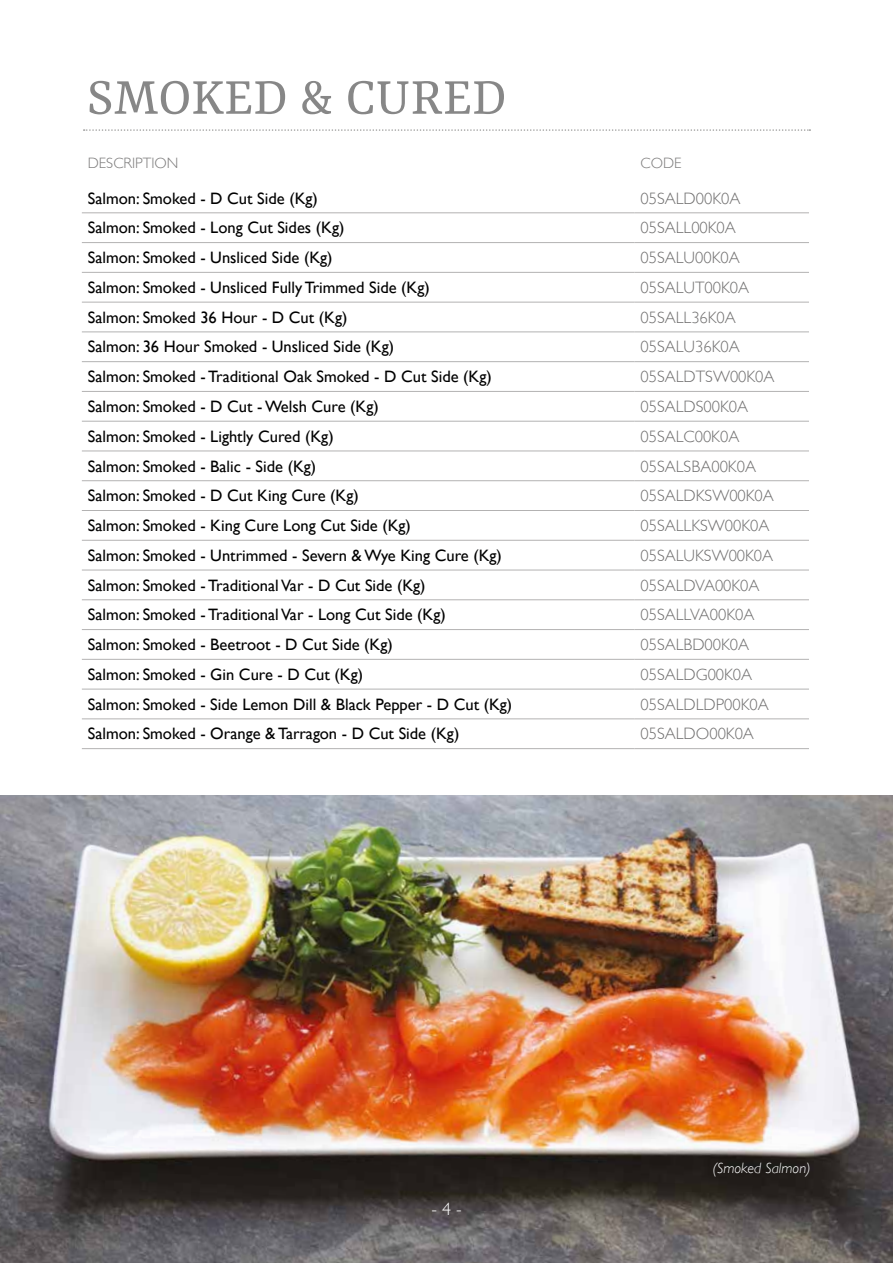
<style>
.page{position:relative;width:893px;height:1263px;background:#fff}
.page>*{position:absolute;margin:0;border:0;box-sizing:border-box;transform-origin:0 0}
.t1{font:57px "Rasa";color:#878787}
.t2{font:300 18px "Gill Sans";color:#fff}
.t3{font:16.5px "Gill Sans";color:#000}
.t4{font:300 16.5px "Gill Sans";color:#706f6f}
.t5{font:300 15px "Gill Sans";color:#7c7b7b}
.t6{font:italic 300 15px "Gill Sans";color:#fff}
</style>
<div class="page">
<img style="left:0;top:795px;width:893px;height:468px">
<hr style="left:82px;top:212px;width:553px;height:1px;background:#b3b2b2">
<hr style="left:635px;top:212px;width:174px;height:1px;background:#b3b2b2">
<hr style="left:82px;top:242px;width:553px;height:1px;background:#b3b2b2">
<hr style="left:635px;top:242px;width:174px;height:1px;background:#b3b2b2">
<hr style="left:82px;top:272px;width:553px;height:1px;background:#b3b2b2">
<hr style="left:635px;top:272px;width:174px;height:1px;background:#b3b2b2">
<hr style="left:82px;top:302px;width:553px;height:1px;background:#b3b2b2">
<hr style="left:635px;top:302px;width:174px;height:1px;background:#b3b2b2">
<hr style="left:82px;top:331px;width:553px;height:1px;background:#b3b2b2">
<hr style="left:635px;top:331px;width:174px;height:1px;background:#b3b2b2">
<hr style="left:82px;top:361px;width:553px;height:1px;background:#b3b2b2">
<hr style="left:635px;top:361px;width:174px;height:1px;background:#b3b2b2">
<hr style="left:82px;top:391px;width:553px;height:1px;background:#b3b2b2">
<hr style="left:635px;top:391px;width:174px;height:1px;background:#b3b2b2">
<hr style="left:82px;top:421px;width:553px;height:1px;background:#b3b2b2">
<hr style="left:635px;top:421px;width:174px;height:1px;background:#b3b2b2">
<hr style="left:82px;top:451px;width:553px;height:1px;background:#b3b2b2">
<hr style="left:635px;top:451px;width:174px;height:1px;background:#b3b2b2">
<hr style="left:82px;top:480px;width:553px;height:1px;background:#b3b2b2">
<hr style="left:635px;top:480px;width:174px;height:1px;background:#b3b2b2">
<hr style="left:82px;top:510px;width:553px;height:1px;background:#b3b2b2">
<hr style="left:635px;top:510px;width:174px;height:1px;background:#b3b2b2">
<hr style="left:82px;top:540px;width:553px;height:1px;background:#b3b2b2">
<hr style="left:635px;top:540px;width:174px;height:1px;background:#b3b2b2">
<hr style="left:82px;top:570px;width:553px;height:1px;background:#b3b2b2">
<hr style="left:635px;top:570px;width:174px;height:1px;background:#b3b2b2">
<hr style="left:82px;top:599px;width:553px;height:1px;background:#b3b2b2">
<hr style="left:635px;top:599px;width:174px;height:1px;background:#b3b2b2">
<hr style="left:82px;top:629px;width:553px;height:1px;background:#b3b2b2">
<hr style="left:635px;top:629px;width:174px;height:1px;background:#b3b2b2">
<hr style="left:82px;top:659px;width:553px;height:1px;background:#b3b2b2">
<hr style="left:635px;top:659px;width:174px;height:1px;background:#b3b2b2">
<hr style="left:82px;top:689px;width:553px;height:1px;background:#b3b2b2">
<hr style="left:635px;top:689px;width:174px;height:1px;background:#b3b2b2">
<hr style="left:82px;top:718px;width:553px;height:1px;background:#b3b2b2">
<hr style="left:635px;top:718px;width:174px;height:1px;background:#b3b2b2">
<hr style="left:82px;top:748px;width:553px;height:1px;background:#b3b2b2">
<hr style="left:635px;top:748px;width:174px;height:1px;background:#b3b2b2">
<svg style="left:84px;top:129px;width:726px;height:2px"></svg>
<h1 class="t1" style="left:87px;top:64px;width:421px">SMOKED &amp; CURED</h1>
<p class="t5" style="left:88px;top:152px;width:92px">DESCRIPTION</p>
<p class="t5" style="left:641px;top:152px;width:42px">CODE</p>
<p class="t3" style="left:88px;top:188px;width:232px">Salmon: Smoked - D Cut Side (Kg)</p>
<p class="t4" style="left:641px;top:185px;width:101px">05SALD00K0A</p>
<p class="t3" style="left:88px;top:218px;width:258px">Salmon: Smoked - Long Cut Sides (Kg)</p>
<p class="t4" style="left:641px;top:215px;width:97px">05SALL00K0A</p>
<p class="t3" style="left:88px;top:248px;width:246px">Salmon: Smoked - Unsliced Side (Kg)</p>
<p class="t4" style="left:641px;top:245px;width:101px">05SALU00K0A</p>
<p class="t3" style="left:88px;top:278px;width:343px">Salmon: Smoked - Unsliced Fully Trimmed Side (Kg)</p>
<p class="t4" style="left:641px;top:274px;width:110px">05SALUT00K0A</p>
<p class="t3" style="left:88px;top:307px;width:261px">Salmon: Smoked 36 Hour - D Cut (Kg)</p>
<p class="t4" style="left:641px;top:304px;width:97px">05SALL36K0A</p>
<p class="t3" style="left:88px;top:337px;width:308px">Salmon: 36 Hour Smoked - Unsliced Side (Kg)</p>
<p class="t4" style="left:641px;top:334px;width:101px">05SALU36K0A</p>
<p class="t3" style="left:88px;top:367px;width:405px">Salmon: Smoked - Traditional Oak Smoked - D Cut Side (Kg)</p>
<p class="t4" style="left:641px;top:364px;width:135px">05SALDTSW00K0A</p>
<p class="t3" style="left:88px;top:397px;width:292px">Salmon: Smoked - D Cut - Welsh Cure (Kg)</p>
<p class="t4" style="left:641px;top:394px;width:109px">05SALDS00K0A</p>
<p class="t3" style="left:88px;top:426px;width:247px">Salmon: Smoked - Lightly Cured (Kg)</p>
<p class="t4" style="left:641px;top:423px;width:100px">05SALC00K0A</p>
<p class="t3" style="left:88px;top:456px;width:230px">Salmon: Smoked - Balic - Side (Kg)</p>
<p class="t4" style="left:641px;top:453px;width:117px">05SALSBA00K0A</p>
<p class="t3" style="left:88px;top:486px;width:272px">Salmon: Smoked - D Cut King Cure (Kg)</p>
<p class="t4" style="left:641px;top:483px;width:135px">05SALDKSW00K0A</p>
<p class="t3" style="left:88px;top:516px;width:325px">Salmon: Smoked - King Cure Long Cut Side (Kg)</p>
<p class="t4" style="left:641px;top:513px;width:130px">05SALLKSW00K0A</p>
<p class="t3" style="left:88px;top:546px;width:416px">Salmon: Smoked - Untrimmed - Severn &amp; Wye King Cure (Kg)</p>
<p class="t4" style="left:641px;top:542px;width:134px">05SALUKSW00K0A</p>
<p class="t3" style="left:88px;top:575px;width:339px">Salmon: Smoked - Traditional Var - D Cut Side (Kg)</p>
<p class="t4" style="left:641px;top:572px;width:120px">05SALDVA00K0A</p>
<p class="t3" style="left:88px;top:605px;width:359px">Salmon: Smoked - Traditional Var - Long Cut Side (Kg)</p>
<p class="t4" style="left:641px;top:602px;width:115px">05SALLVA00K0A</p>
<p class="t3" style="left:88px;top:635px;width:306px">Salmon: Smoked - Beetroot - D Cut Side (Kg)</p>
<p class="t4" style="left:641px;top:632px;width:110px">05SALBD00K0A</p>
<p class="t3" style="left:88px;top:665px;width:277px">Salmon: Smoked - Gin Cure - D Cut (Kg)</p>
<p class="t4" style="left:641px;top:661px;width:113px">05SALDG00K0A</p>
<p class="t3" style="left:88px;top:694px;width:426px">Salmon: Smoked - Side Lemon Dill &amp; Black Pepper - D Cut (Kg)</p>
<p class="t4" style="left:641px;top:691px;width:130px">05SALDLDP00K0A</p>
<p class="t3" style="left:88px;top:724px;width:373px">Salmon: Smoked - Orange &amp; Tarragon - D Cut Side (Kg)</p>
<p class="t4" style="left:641px;top:721px;width:115px">05SALDO00K0A</p>
<p class="t2" style="left:431px;top:1195px;width:32px">- 4 -</p>
<p class="t6" style="left:713px;top:1160px;width:100px">(Smoked Salmon)</p>
</div>
